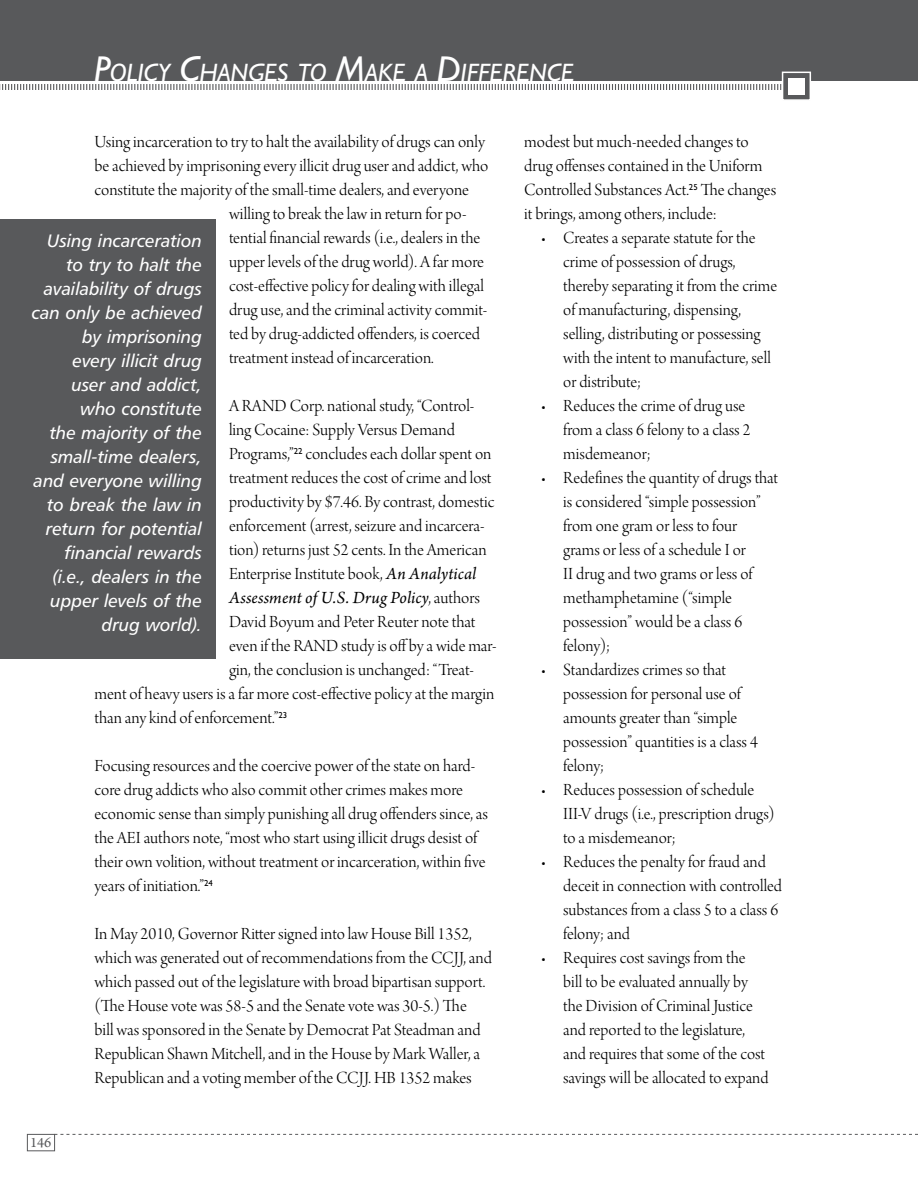
<style>
.page{position:relative;width:918px;height:1188px;background:#fff}
.page>*{position:absolute;margin:0;border:0;box-sizing:border-box;transform-origin:0 0}
.t1{font:italic 25.2px "Humanist 521 BT";letter-spacing:-.005em;color:#fff}
.t2{font:18px/24px "Arno Pro Light Display";color:#000}
.t3{font:18px/24px "Humanist 777 BT Italic B";letter-spacing:-.005em;color:#fff;text-align:right}
.t4{font:italic 18px "Arno Pro";letter-spacing:.005em;color:#000}
.t5{font:15px "Arno Pro";color:#58595b}
.s1{font-size:36px}
.s2{font-family:"Arno Pro";font-style:italic}
.s3{font-family:"Arno Pro Light Display";font-style:normal}
</style>
<div class="page">
<svg style="left:55px;top:1134px;width:863px;height:1px"></svg>
<div style="left:0;top:0;width:918px;height:81px;background:#58595b"></div>
<svg style="left:0;top:84px;width:782px;height:6px"></svg>
<div style="left:782px;top:72px;width:29px;height:29px;background:#58595b;border:2px solid #fff"></div>
<div style="left:788px;top:78px;width:16px;height:16px;background:#fff"></div>
<div style="left:27px;top:1134px;width:28px;height:17px;border:1px solid #58595b"></div>
<div style="left:0;top:219px;width:216px;height:439px;background:#58595b"></div>
<h1 class="t1" style="left:94px;top:57px;width:481px"><span class="s1">P</span>OLICY <span class="s1">C</span>HANGES TO <span class="s1">M</span>AKE A <span class="s1">D</span>IFFERENCE</h1>
<p class="t2" style="left:94px;top:131px;width:392px">Using incarceration to try to halt the availability of drugs can only</p>
<p class="t2" style="left:94px;top:155px;width:395px">be achieved by imprisoning every illicit drug user and addict, who</p>
<p class="t2" style="left:94px;top:179px;width:376px">constitute the majority of the small-time dealers, and everyone</p>
<p class="t2" style="left:229px;top:203px;width:239px">willing to break the law in return for po-</p>
<p class="t2" style="left:229px;top:227px;width:253px">tential financial rewards (i.e., dealers in the</p>
<p class="t2" style="left:229px;top:251px;width:257px">upper levels of the drug world). A far more</p>
<p class="t2" style="left:229px;top:275px;width:257px">cost-effective policy for dealing with illegal</p>
<p class="t2" style="left:229px;top:299px;width:260px">drug use, and the criminal activity commit-</p>
<p class="t2" style="left:229px;top:323px;width:253px">ted by drug-addicted offenders, is coerced</p>
<p class="t2" style="left:229px;top:347px;width:206px">treatment instead of incarceration.</p>
<p class="t2" style="left:229px;top:395px;width:267px">A RAND Corp. national study, “Control&shy;ling Cocaine: Supply Versus Demand Programs,”<sup>22</sup> concludes each dollar spent on treatment reduces the cost of crime and lost productivity by $7.46. By contrast, domestic enforcement (arrest, seizure and incarcera&shy;tion) returns just 52 cents. In the American Enterprise Institute book, <span class="s2">An Analytical</span></p>
<p class="t4" style="left:229px;top:588px;width:253px">Assessment of U.S. Drug Policy<span class="s3">, authors</span></p>
<p class="t2" style="left:229px;top:611px;width:248px">David Boyum and Peter Reuter note that</p>
<p class="t2" style="left:229px;top:635px;width:269px">even if the RAND study is offby a wide mar-</p>
<p class="t2" style="left:229px;top:659px;width:246px">gin, the conclusion is unchanged: “Treat-</p>
<p class="t2" style="left:95px;top:683px;width:401px">ment of heavy users is a far more cost-effective policy at the margin</p>
<p class="t2" style="left:95px;top:707px;width:194px">than any kind of enforcement.”<sup>23</sup></p>
<p class="t2" style="left:94px;top:755px;width:395px">Focusing resources and the coercive power of the state on hard&shy;core drug addicts who also commit other crimes makes more economic sense than simply punishing all drug offenders since, as the AEI authors note, “most who start using illicit drugs desist of their own volition, without treatment or incarceration, within five years of initiation.”<sup>24</sup></p>
<p class="t2" style="left:94px;top:923px;width:399px">In May 2010, Governor Ritter signed into law House Bill 1352, which was generated out of recommendations from the CCJJ, and which passed out of the legislature with broad bipartisan support. (The House vote was 58-5 and the Senate vote was 30-5.) The<br>bill was sponsored in the Senate by Democrat Pat Steadman and Republican Shawn Mitchell, and in the House by Mark Waller, a Republican and a voting member of the CCJJ. HB 1352 makes</p>
<p class="t3" style="left:32px;top:228px;width:172px">Using incarceration to try to halt the availability of drugs can only be achieved by imprisoning<br>every illicit drug<br>user and addict, who constitute<br>the majority of the small-time dealers, and everyone willing to break the law in return for potential financial rewards (i.e., dealers in the upper levels of the drug world).</p>
<p class="t5" style="left:30px;top:1134px;width:23px">146</p>
<p class="t2" style="left:524px;top:131px;width:254px">modest but much-needed changes to drug offenses contained in the Uniform Controlled Substances Act.<sup>25</sup> The changes it brings, among others, include:</p>
<p class="t2" style="left:563px;top:227px;width:215px;text-indent:-23px">• Creates a separate statute for the crime of possession of drugs, thereby separating it from the crime of manufacturing, dispensing, selling, distributing or possessing with the intent to manufacture, sell or distribute;</p>
<p class="t2" style="left:563px;top:395px;width:189px;text-indent:-22px">• Reduces the crime of drug use from a class 6 felony to a class 2 misdemeanor;</p>
<p class="t2" style="left:563px;top:467px;width:216px;text-indent:-22px">• Redefines the quantity of drugs that is considered “simple possession” from one gram or less to four grams or less of a schedule I or<br>II drug and two grams or less of methamphetamine (“simple possession” would be a class 6 felony);</p>
<p class="t2" style="left:563px;top:659px;width:196px;text-indent:-22px">• Standardizes crimes so that possession for personal use of amounts greater than “simple possession” quantities is a class 4 felony;</p>
<p class="t2" style="left:563px;top:779px;width:213px;text-indent:-22px">• Reduces possession of schedule<br>III-V drugs (i.e., prescription drugs) to a misdemeanor;</p>
<p class="t2" style="left:563px;top:851px;width:220px;text-indent:-22px">• Reduces the penalty for fraud and deceit in connection with controlled substances from a class 5 to a class 6 felony; and</p>
<p class="t2" style="left:563px;top:947px;width:207px;text-indent:-22px">• Requires cost savings from the bill to be evaluated annually by the Division of Criminal Justice and reported to the legislature, and requires that some of the cost savings will be allocated to expand</p>
</div>
